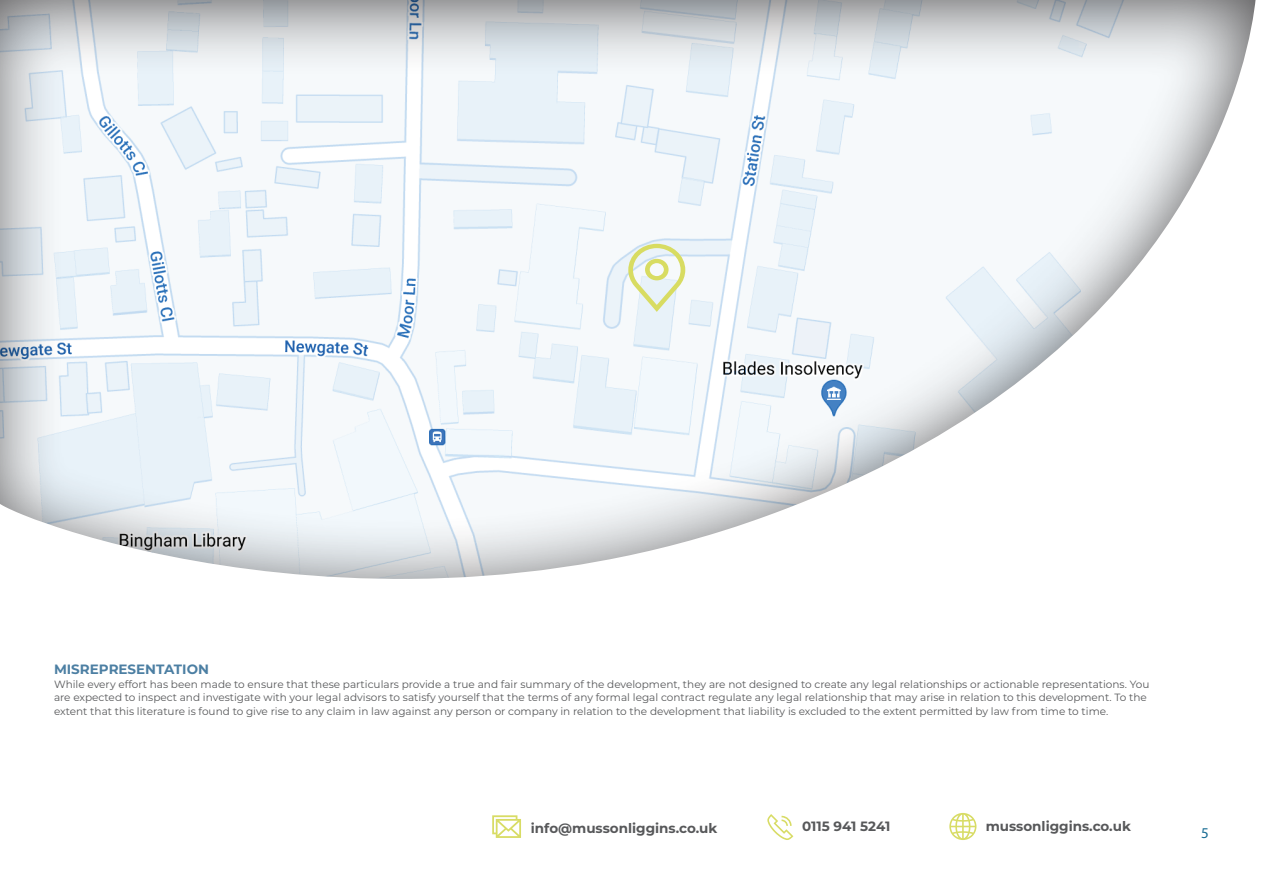
<style>
.page{position:relative;width:1263px;height:893px;background:#fff}
.page>*{position:absolute;margin:0;border:0;box-sizing:border-box;transform-origin:0 0}
.t1{font:15px "Myriad Pro";color:#186c93}
.t2{font:700 13.5px "Montserrat";color:#57585a}
.t3{font:700 13.5px "Montserrat";color:#4c7fa3}
.t4{font:10.5px/13.5px "Montserrat";color:#57585a}
</style>
<div class="page">
<svg style="left:767px;top:814px;width:26px;height:26px"></svg>
<svg style="left:492px;top:815px;width:29px;height:23px"></svg>
<svg style="left:949px;top:813px;width:27px;height:27px"></svg>
<div style="left:0;top:0;width:1259px;height:580px;background:#231f20;opacity:.75"></div>
<svg style="left:628px;top:244px;width:57px;height:68px"></svg>
<p class="t3" style="left:54px;top:660px;width:157px">MISREPRESENTATION</p>
<p class="t4" style="left:54px;top:677px;width:1097px">While every effort has been made to ensure that these particulars provide a true and fair summary of the development, they are not designed to create any legal relationships or actionable representations. You are expected to inspect and investigate with your legal advisors to satisfy yourself that the terms of any formal legal contract regulate any legal relationship that may arise in relation to this development. To the extent that this literature is found to give rise to any claim in law against any person or company in relation to the development that liability is excluded to the extent permitted by law from time to time.</p>
<p class="t2" style="left:531px;top:818px;width:188px">info@mussonliggins.co.uk</p>
<p class="t2" style="left:802px;top:817px;width:90px">0115 941 5241</p>
<p class="t2" style="left:986px;top:817px;width:147px">mussonliggins.co.uk</p>
<h1 class="t1" style="left:1201px;top:824px;width:9px">5</h1>
</div>
